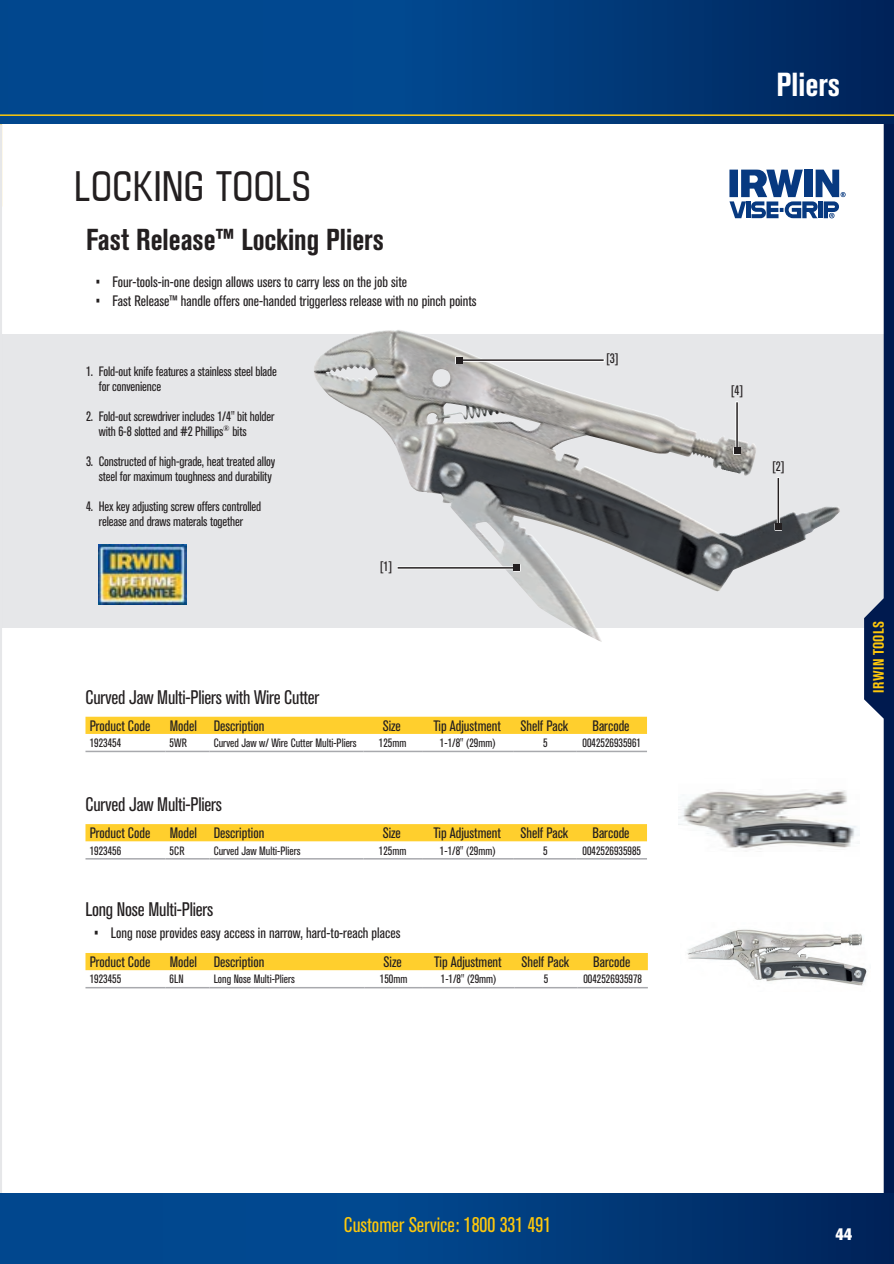
<style>
.page{position:relative;width:894px;height:1264px;background:#fff}
.page>*{position:absolute;margin:0;border:0;box-sizing:border-box;transform-origin:0 0}
.t1{font:condensed 37.5px "Micro";letter-spacing:.015em;color:#231f20}
.t2{font:700 condensed 33px "Akzidenz Grotesk BE";color:#fff}
.t3{font:700 condensed 30px "Akzidenz Grotesk BE";color:#231f20}
.t4{font:condensed 21px "Akzidenz Grotesk BE";color:#fec80b}
.t5{font:condensed 19.5px "Akzidenz Grotesk BE";letter-spacing:-.01em;color:#231f20}
.t6{font:800 16.5px "Akzidenz Grotesk BE";color:#fff}
.t7{font:condensed 15px/28.8px "Akzidenz Grotesk BE";color:#231f20}
.t8{font:700 condensed 15px "Akzidenz Grotesk BE";letter-spacing:.03em;color:#fec80b}
.t9{font:condensed 13.5px/15px "Akzidenz Grotesk BE";letter-spacing:-.01em;color:#231f20}
.t10{font:condensed 12px "Akzidenz Grotesk BE";color:#231f20}
</style>
<div class="page">
<div style="left:2px;top:334px;width:881px;height:293px;background:#e6e7e9"></div>
<hr style="left:0;top:121px;width:3px;height:1085px;background:#231f20;opacity:.2">
<hr style="left:0;top:124px;width:2px;height:1069px;background:#e6e7e9">
<svg style="left:864px;top:124px;width:30px;height:1069px"></svg>
<svg style="left:0;top:1193px;width:894px;height:71px;background:#003d7f"></svg>
<div style="left:0;top:0;width:894px;height:124px;background:linear-gradient(to right,#01519c,#002b64)"></div>
<hr style="left:0;top:114px;width:894px;height:2px;background:#fec80b">
<img style="left:313px;top:330px;width:527px;height:312px">
<svg style="left:729px;top:170px;width:116px;height:48px"></svg>
<svg style="left:733px;top:401px;width:8px;height:54px"></svg>
<hr style="left:736px;top:402px;width:2px;height:49px;background:#231f20">
<svg style="left:734px;top:448px;width:6px;height:6px"></svg>
<svg style="left:774px;top:477px;width:8px;height:53px"></svg>
<hr style="left:777px;top:478px;width:2px;height:48px;background:#231f20">
<svg style="left:775px;top:523px;width:6px;height:6px"></svg>
<svg style="left:455px;top:356px;width:149px;height:8px"></svg>
<hr style="left:459px;top:359px;width:145px;height:2px;background:#231f20">
<svg style="left:456px;top:357px;width:6px;height:6px"></svg>
<svg style="left:397px;top:564px;width:123px;height:8px"></svg>
<hr style="left:398px;top:567px;width:119px;height:1px;background:#231f20">
<svg style="left:514px;top:565px;width:6px;height:6px"></svg>
<div style="left:85px;top:953px;width:563px;height:17px;background:#ffcf2d"></div>
<hr style="left:85px;top:987px;width:80px;height:1px;background:#a8a9ad">
<hr style="left:165px;top:987px;width:44px;height:1px;background:#a8a9ad">
<hr style="left:423px;top:987px;width:92px;height:1px;background:#a8a9ad">
<hr style="left:515px;top:987px;width:63px;height:1px;background:#a8a9ad">
<hr style="left:578px;top:987px;width:70px;height:1px;background:#a8a9ad">
<hr style="left:209px;top:987px;width:155px;height:1px;background:#a8a9ad">
<hr style="left:364px;top:987px;width:59px;height:1px;background:#a8a9ad">
<img style="left:687px;top:923px;width:184px;height:68px">
<img style="left:678px;top:790px;width:181px;height:62px">
<div style="left:85px;top:824px;width:562px;height:17px;background:#ffcf2d"></div>
<hr style="left:85px;top:858px;width:80px;height:1px;background:#a8a9ad">
<hr style="left:165px;top:858px;width:44px;height:1px;background:#a8a9ad">
<hr style="left:422px;top:858px;width:92px;height:1px;background:#a8a9ad">
<hr style="left:514px;top:858px;width:63px;height:1px;background:#a8a9ad">
<hr style="left:577px;top:858px;width:70px;height:1px;background:#a8a9ad">
<hr style="left:209px;top:858px;width:154px;height:1px;background:#a8a9ad">
<hr style="left:363px;top:858px;width:59px;height:1px;background:#a8a9ad">
<div style="left:85px;top:717px;width:562px;height:17px;background:#ffcf2d"></div>
<hr style="left:85px;top:751px;width:80px;height:1px;background:#a8a9ad">
<hr style="left:165px;top:751px;width:44px;height:1px;background:#a8a9ad">
<hr style="left:422px;top:751px;width:92px;height:1px;background:#a8a9ad">
<hr style="left:514px;top:751px;width:63px;height:1px;background:#a8a9ad">
<hr style="left:577px;top:751px;width:70px;height:1px;background:#a8a9ad">
<hr style="left:209px;top:751px;width:154px;height:1px;background:#a8a9ad">
<hr style="left:363px;top:751px;width:59px;height:1px;background:#a8a9ad">
<img style="left:99px;top:545px;width:87px;height:60px">
<h1 class="t1" style="left:75px;top:162px;width:238px">LOCKING TOOLS</h1>
<h3 class="t3" style="left:86px;top:222px;width:299px">Fast Release™ Locking Pliers</h3>
<p class="t7" style="left:95px;top:268px;width:313px">• Four-tools-in-one design allows users to carry less on the job site</p>
<p class="t7" style="left:95px;top:287px;width:383px">• Fast Release™ handle offers one-handed triggerless release with no pinch points</p>
<p class="t9" style="left:99px;top:364px;width:180px;text-indent:-13px">1. Fold-out knife features a stainless steel blade for convenience</p>
<p class="t9" style="left:99px;top:409px;width:177px;text-indent:-13px">2. Fold-out screwdriver includes 1/4" bit holder with 6-8 slotted and #2 Phillips<sup>®</sup> bits</p>
<p class="t9" style="left:86px;top:454px;width:191px;text-align:right">3. Constructed of high-grade, heat treated alloy steel for maximum toughness and durability</p>
<p class="t9" style="left:86px;top:499px;width:177px;text-align:center">4. Hex key adjusting screw offers controlled release and draws materals together</p>
<p class="t9" style="left:379px;top:559px;width:15px">[1]</p>
<p class="t9" style="left:606px;top:351px;width:15px">[3]</p>
<h3 class="t5" style="left:85px;top:686px;width:236px">Curved Jaw Multi-Pliers with Wire Cutter</h3>
<p class="t7" style="left:90px;top:711px;width:62px">Product Code</p>
<p class="t7" style="left:170px;top:711px;width:96px">Model Description</p>
<p class="t7" style="left:383px;top:711px;width:20px">Size</p>
<p class="t7" style="left:433px;top:711px;width:69px">Tip Adjustment</p>
<p class="t7" style="left:521px;top:711px;width:49px">Shelf Pack</p>
<p class="t7" style="left:592px;top:711px;width:39px">Barcode</p>
<p class="t10" style="left:90px;top:736px;width:33px">1923454</p>
<p class="t10" style="left:170px;top:736px;width:19px">5WR</p>
<p class="t10" style="left:214px;top:736px;width:144px">Curved Jaw w/ Wire Cutter Multi-Pliers</p>
<p class="t10" style="left:379px;top:736px;width:29px">125mm</p>
<p class="t10" style="left:440px;top:736px;width:57px">1-1/8" (29mm)</p>
<p class="t10" style="left:543px;top:736px;width:6px">5</p>
<p class="t10" style="left:583px;top:736px;width:60px">0042526935961</p>
<h3 class="t5" style="left:85px;top:793px;width:138px">Curved Jaw Multi-Pliers</h3>
<p class="t7" style="left:90px;top:819px;width:62px">Product Code</p>
<p class="t7" style="left:170px;top:819px;width:96px">Model Description</p>
<p class="t7" style="left:383px;top:819px;width:20px">Size</p>
<p class="t7" style="left:433px;top:819px;width:69px">Tip Adjustment</p>
<p class="t7" style="left:521px;top:819px;width:49px">Shelf Pack</p>
<p class="t7" style="left:592px;top:819px;width:39px">Barcode</p>
<p class="t10" style="left:90px;top:843px;width:33px">1923456</p>
<p class="t10" style="left:170px;top:843px;width:16px">5CR</p>
<p class="t10" style="left:214px;top:843px;width:88px">Curved Jaw Multi-Pliers</p>
<p class="t10" style="left:379px;top:843px;width:29px">125mm</p>
<p class="t10" style="left:440px;top:843px;width:57px">1-1/8" (29mm)</p>
<p class="t10" style="left:543px;top:843px;width:6px">5</p>
<p class="t10" style="left:583px;top:843px;width:60px">0042526935985</p>
<h3 class="t5" style="left:85px;top:899px;width:129px">Long Nose Multi-Pliers</h3>
<p class="t7" style="left:90px;top:919px;width:312px">• Long nose provides easy access in narrow, hard-to-reach places<br>Product Code</p>
<p class="t7" style="left:170px;top:948px;width:96px">Model Description</p>
<p class="t7" style="left:384px;top:948px;width:20px">Size</p>
<p class="t7" style="left:434px;top:948px;width:69px">Tip Adjustment</p>
<p class="t7" style="left:521px;top:948px;width:49px">Shelf Pack</p>
<p class="t7" style="left:593px;top:948px;width:39px">Barcode</p>
<p class="t10" style="left:90px;top:972px;width:33px">1923455</p>
<p class="t10" style="left:170px;top:972px;width:16px">6LN</p>
<p class="t10" style="left:214px;top:972px;width:83px">Long Nose Multi-Pliers</p>
<p class="t10" style="left:380px;top:972px;width:29px">150mm</p>
<p class="t10" style="left:441px;top:972px;width:57px">1-1/8" (29mm)</p>
<p class="t10" style="left:544px;top:972px;width:6px">5</p>
<p class="t10" style="left:583px;top:972px;width:60px">0042526935978</p>
<h2 class="t2" style="left:776px;top:66px;width:65px">Pliers</h2>
<p class="t9" style="left:730px;top:383px;width:15px">[4]</p>
<p class="t9" style="left:772px;top:459px;width:15px">[2]</p>
<p class="t8" style="left:870px;top:693px;width:73px;rotate:-90deg">IRWIN TOOLS</p>
<h3 class="t4" style="left:344px;top:1213px;width:209px">Customer Service: 1800 331 491</h3>
<p class="t6" style="left:835px;top:1225px;width:19px">44</p>
</div>
